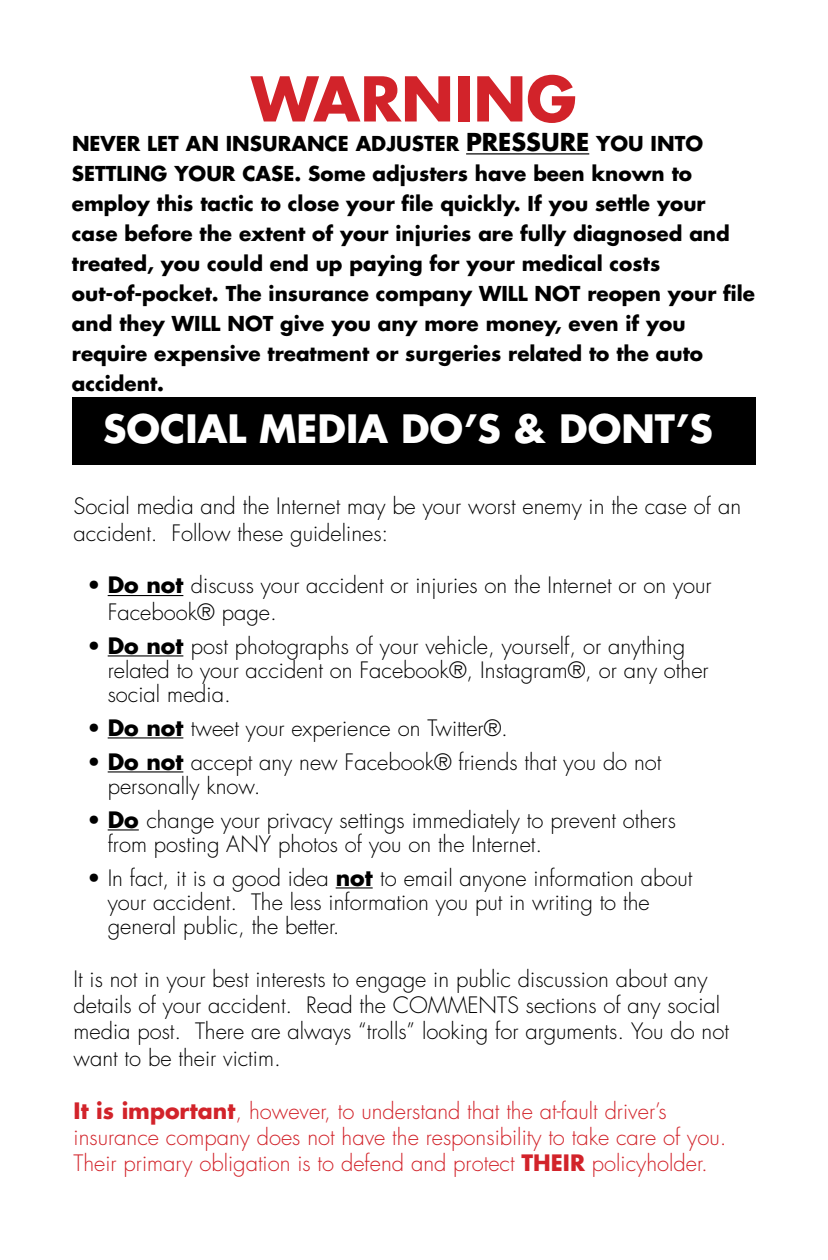
<style>
.page{position:relative;width:828px;height:1260px;background:#fff}
.page>*{position:absolute;margin:0;border:0;box-sizing:border-box;transform-origin:0 0}
.t1{font:700 60px "Futura Std";color:#d2232a}
.t2{font:700 38px "Futura Std";color:#fff}
.t3{font:300 22px/24px "Futura Std";color:#000}
.t4{font:300 22px/26.4px "Futura Std";color:#d2232a}
.t5{font:700 20px/30px "Futura Std";color:#000}
.s1{font-size:24px}
.s2{font-weight:700}
</style>
<div class="page">
<hr style="left:108px;top:595px;width:75px;height:1px;background:#000">
<hr style="left:108px;top:655px;width:75px;height:1px;background:#000">
<hr style="left:108px;top:737px;width:75px;height:1px;background:#000">
<hr style="left:108px;top:771px;width:75px;height:1px;background:#000">
<hr style="left:108px;top:829px;width:31px;height:1px;background:#000">
<hr style="left:336px;top:887px;width:37px;height:1px;background:#000">
<div style="left:72px;top:398px;width:684px;height:67px;background:#000"></div>
<hr style="left:466px;top:153px;width:123px;height:1px;background:#000">
<h1 class="t1" style="left:251px;top:59px;width:327px">WARNING</h1>
<p class="t5" style="left:72px;top:129px;width:685px">NEVER LET AN INSURANCE ADJUSTER <span class="s1">PRESSURE</span> YOU INTO SETTLING YOUR CASE. Some adjusters have been known to employ this tactic to close your file quickly. If you settle your case before the extent of your injuries are fully diagnosed and treated, you could end up paying for your medical costs out-of-pocket. The insurance company WILL NOT reopen your file and they WILL NOT give you any more money, even if you require expensive treatment or surgeries related to the auto accident.</p>
<h2 class="t2" style="left:103px;top:404px;width:611px">SOCIAL MEDIA DO’S &amp; DONT’S</h2>
<p class="t3" style="left:74px;top:494px;width:669px;line-height:26.4px">Social media and the Internet may be your worst enemy in the case of an accident. Follow these guidelines:</p>
<p class="t3" style="left:108px;top:573px;width:606px;line-height:26.4px;text-indent:-20px">• <span class="s2">Do not</span> discuss your accident or injuries on the Internet or on your<br>Facebook® page.</p>
<p class="t3" style="left:108px;top:634px;width:602px;text-indent:-20px">• <span class="s2">Do not</span> post photographs of your vehicle, yourself, or anything related to your accident on Facebook®, Instagram®, or any other social media.</p>
<p class="t3" style="left:87px;top:716px;width:422px">• <span class="s2">Do not</span> tweet your experience on Twitter®.</p>
<p class="t3" style="left:108px;top:750px;width:555px;text-indent:-20px">• <span class="s2">Do not</span> accept any new Facebook® friends that you do not personally know.</p>
<p class="t3" style="left:108px;top:808px;width:570px;text-indent:-20px">• <span class="s2">Do</span> change your privacy settings immediately to prevent others from posting ANY photos of you on the Internet.</p>
<p class="t3" style="left:108px;top:866px;width:586px;text-indent:-20px">• In fact, it is a good idea <span class="s2">not</span> to email anyone information about your accident. The less information you put in writing to the general public, the better.</p>
<p class="t3" style="left:74px;top:966px;width:657px;line-height:26.4px">It is not in your best interests to engage in public discussion about any details of your accident. Read the COMMENTS sections of any social media post. There are always “trolls” looking for arguments. You do not want to be their victim.</p>
<p class="t4" style="left:74px;top:1098px;width:655px"><span class="s2">It is important</span>, however, to understand that the at-fault driver’s insurance company does not have the responsibility to take care of you.<br>Their primary obligation is to defend and protect <span class="s2">THEIR</span> policyholder.</p>
</div>
